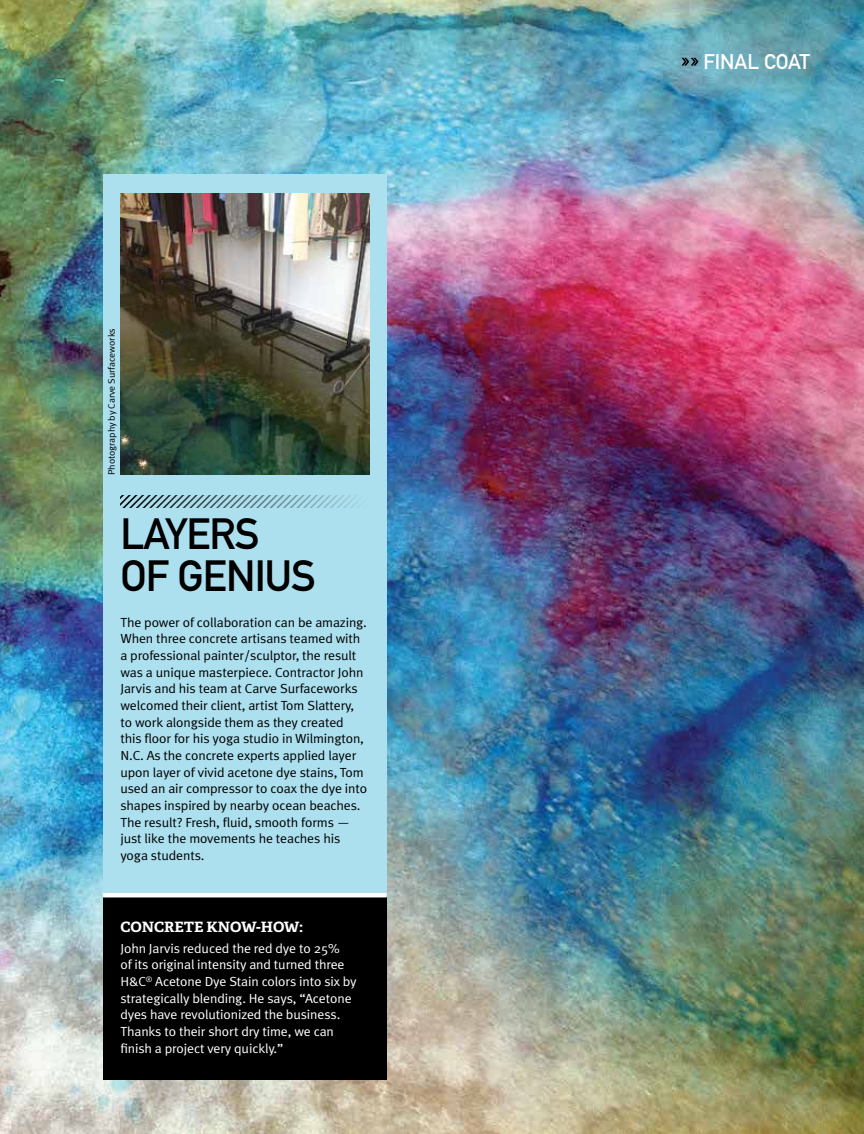
<style>
.page{position:relative;width:864px;height:1134px;background:#fff}
.page>*{position:absolute;margin:0;border:0;box-sizing:border-box;transform-origin:0 0}
.t1{font:43.05px/41.5px "DIN Mittelschrift Std";letter-spacing:-.02em;color:#000}
.t2{font:21px "DIN Mittelschrift Std";color:#fff}
.t3{font:700 14.25px "Adelle";letter-spacing:-.005em;color:#fff;scale:1.05 1}
.t4{font:13.2px/16.6px "Meta Plus Normal";letter-spacing:-.01em;color:#000;scale:1.05 1}
.t5{font:13.2px/16.6px "Meta Plus Normal";letter-spacing:-.01em;color:#fff;scale:1.05 1}
.t6{font:9.45px "Meta Plus Normal";letter-spacing:-.01em;color:#000;scale:1.05 1}
</style>
<div class="page">
<img style="left:0;top:0;width:864px;height:1134px">
<svg style="left:681px;top:58px;width:18px;height:8px"></svg>
<div style="left:103px;top:175px;width:284px;height:718px;background:#ade0ef"></div>
<div style="left:103px;top:897px;width:284px;height:183px;background:#000"></div>
<svg style="left:120px;top:496px;width:239px;height:11px"></svg>
<img style="left:120px;top:193px;width:249px;height:281px">
<hr style="left:103px;top:893px;width:284px;height:4px;background:#fff">
<p class="t6" style="left:106px;top:475px;width:141px;rotate:-90deg">Photography by Carve Surfaceworks</p>
<h1 class="t1" style="left:120px;top:513px;width:197px">LAYERS<br>OF GENIUS</h1>
<p class="t4" style="left:120px;top:614px;width:237px">The power of collaboration can be amazing.<br>When three concrete artisans teamed with a professional painter/sculptor, the result was a unique masterpiece. Contractor John Jarvis and his team at Carve Surfaceworks welcomed their client, artist Tom Slattery, to work alongside them as they created this floor for his yoga studio in Wilmington, N.C. As the concrete experts applied layer upon layer of vivid acetone dye stains, Tom used an air compressor to coax the dye into shapes inspired by nearby ocean beaches.<br>The result? Fresh, fluid, smooth forms — just like the movements he teaches his yoga students.</p>
<p class="t3" style="left:120px;top:918px;width:176px">CONCRETE KNOW-HOW:</p>
<p class="t5" style="left:120px;top:940px;width:227px">John Jarvis reduced the red dye to 25%<br>of its original intensity and turned three H&amp;C<sup>®</sup> Acetone Dye Stain colors into six by strategically blending. He says, “Acetone dyes have revolutionized the business.<br>Thanks to their short dry time, we can finish a project very quickly.”</p>
<h2 class="t2" style="left:704px;top:49px;width:108px">FINAL COAT</h2>
</div>
